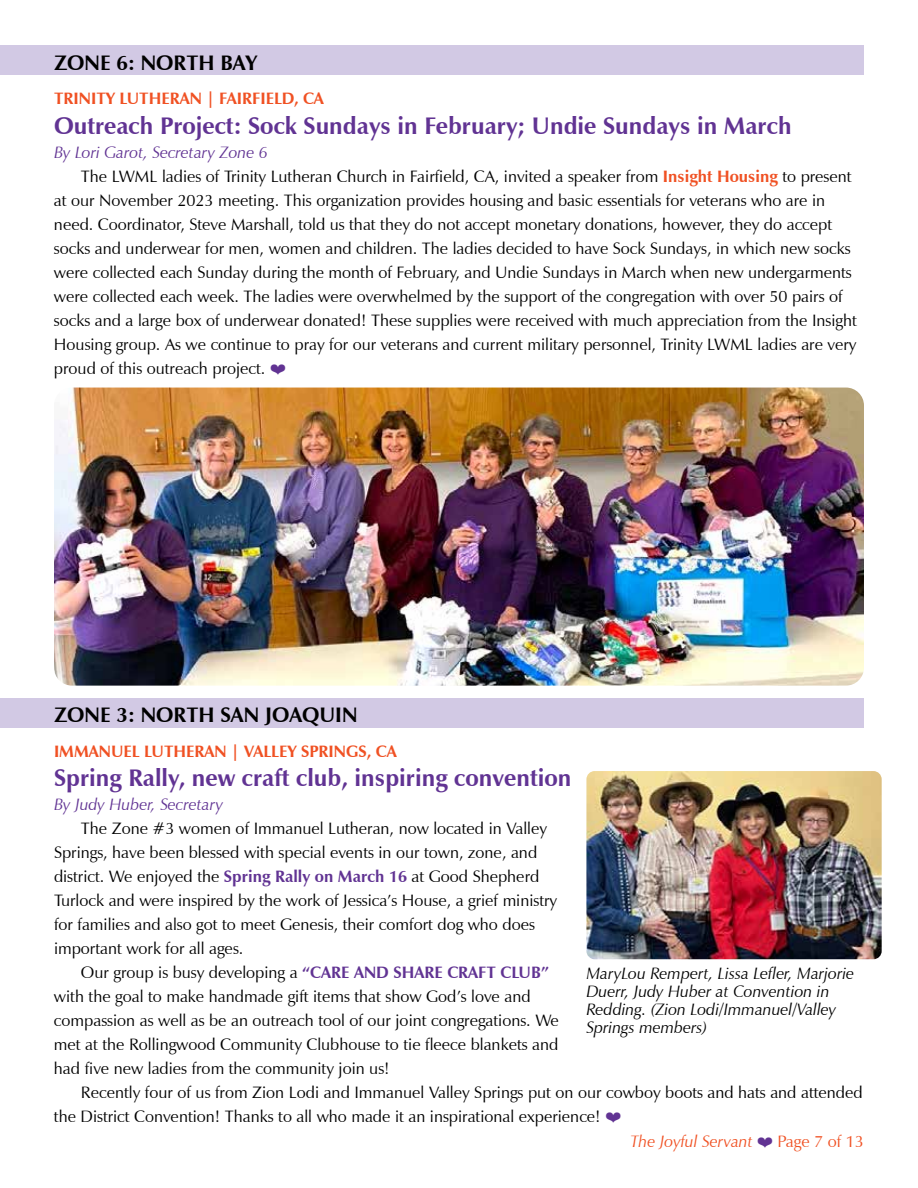
<style>
.page{position:relative;width:918px;height:1188px;background:#fff}
.page>*{position:absolute;margin:0;border:0;box-sizing:border-box;transform-origin:0 0}
.t1{font:700 24px "Zapf Humanist 601 BT";color:#613393}
.t2{font:700 21px "Zapf Humanist 601 BT";color:#000}
.t3{font:16.5px/24px "Zapf Humanist 601 BT";color:#000}
.t4{font:italic 16.5px/18px "Zapf Humanist 601 BT";color:#000}
.t5{font:700 16.5px "Zapf Humanist 601 BT";color:#f05123}
.t6{font:italic 16.5px "Zapf Humanist 601 BT";color:#613393}
.t7{font:italic 16.5px "Zapf Humanist 601 BT";color:#f05123}
.t8{font:16.5px "Zapf Humanist 601 BT";color:#f05123}
.s1{font-weight:700;color:#f05123}
.s2{font-weight:700;color:#613393}
</style>
<div class="page">
<div style="left:0;top:46px;width:864px;height:29px;background:#d2c9e4"></div>
<img style="left:54px;top:388px;width:810px;height:298px">
<div style="left:0;top:698px;width:864px;height:29px;background:#d2c9e4"></div>
<img style="left:586px;top:771px;width:296px;height:188px">
<p class="t2" style="left:54px;top:50px;width:204px">ZONE 6: NORTH BAY</p>
<p class="t5" style="left:54px;top:89px;width:271px">TRINITY LUTHERAN | FAIRFIELD, CA</p>
<h1 class="t1" style="left:54px;top:111px;width:739px">Outreach Project: Sock Sundays in February; Undie Sundays in March</h1>
<p class="t6" style="left:54px;top:142px;width:215px">By Lori Garot, Secretary Zone 6</p>
<p class="t3" style="left:81px;top:164px;width:772px">The LWML ladies of Trinity Lutheran Church in Fairfield, CA, invited a speaker from <span class="s1">Insight Housing</span> to present</p>
<p class="t3" style="left:54px;top:188px;width:773px">at our November 2023 meeting. This organization provides housing and basic essentials for veterans who are in</p>
<p class="t3" style="left:54px;top:212px;width:780px">need. Coordinator, Steve Marshall, told us that they do not accept monetary donations, however, they do accept</p>
<p class="t3" style="left:54px;top:236px;width:798px">socks and underwear for men, women and children. The ladies decided to have Sock Sundays, in which new socks</p>
<p class="t3" style="left:54px;top:260px;width:799px">were collected each Sunday during the month of February, and Undie Sundays in March when new undergarments</p>
<p class="t3" style="left:54px;top:284px;width:790px">were collected each week. The ladies were overwhelmed by the support of the congregation with over 50 pairs of</p>
<p class="t3" style="left:54px;top:308px;width:804px">socks and a large box of underwear donated! These supplies were received with much appreciation from the Insight</p>
<p class="t3" style="left:54px;top:332px;width:804px">Housing group. As we continue to pray for our veterans and current military personnel, Trinity LWML ladies are very</p>
<p class="t3" style="left:54px;top:356px;width:213px">proud of this outreach project.</p>
<p class="t2" style="left:54px;top:702px;width:305px">ZONE 3: NORTH SAN JOAQUIN</p>
<p class="t5" style="left:54px;top:741px;width:344px">IMMANUEL LUTHERAN | VALLEY SPRINGS, CA</p>
<h1 class="t1" style="left:54px;top:763px;width:519px">Spring Rally, new craft club, inspiring convention</h1>
<p class="t6" style="left:54px;top:794px;width:171px">By Judy Huber, Secretary</p>
<p class="t3" style="left:54px;top:816px;width:505px;text-indent:27px">The Zone #3 women of Immanuel Lutheran, now located in Valley Springs, have been blessed with special events in our town, zone, and district. We enjoyed the <span class="s2">Spring Rally on March 16</span> at Good Shepherd Turlock and were inspired by the work of Jessica’s House, a grief ministry for families and also got to meet Genesis, their comfort dog who does important work for all ages.</p>
<p class="t3" style="left:54px;top:960px;width:506px;text-indent:27px">Our group is busy developing a <span class="s2">“CARE AND SHARE CRAFT CLUB” </span>with the goal to make handmade gift items that show God’s love and compassion as well as be an outreach tool of our joint congregations. We met at the Rollingwood Community Clubhouse to tie fleece blankets and had five new ladies from the community join us!</p>
<p class="t3" style="left:54px;top:1080px;width:810px;text-indent:27px">Recently four of us from Zion Lodi and Immanuel Valley Springs put on our cowboy boots and hats and attended the District Convention! Thanks to all who made it an inspirational experience!</p>
<p class="t4" style="left:586px;top:964px;width:269px">MaryLou Rempert, Lissa Lefler, Marjorie Duerr, Judy Huber at Convention in Redding. (Zion Lodi/Immanuel/Valley Springs members)</p>
<p class="t7" style="left:631px;top:1131px;width:124px">The Joyful Servant</p>
<p class="t8" style="left:778px;top:1131px;width:88px">Page 7 of 13</p>
</div>
